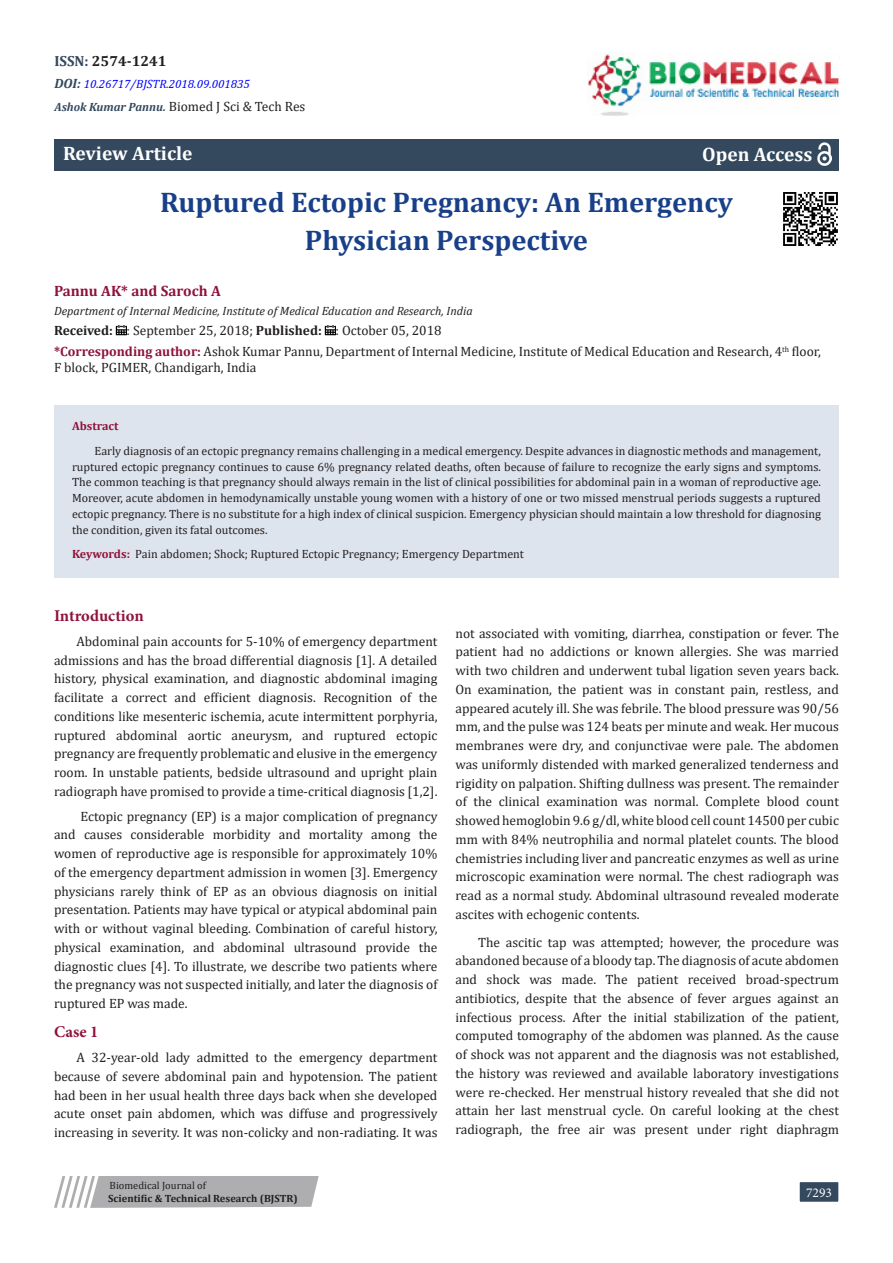
<style>
.page{position:relative;width:893px;height:1263px;background:#fff}
.page>*{position:absolute;margin:0;border:0;box-sizing:border-box;transform-origin:0 0}
.t1{font:700 28.5px/37.5px "Cambria";color:#183f89;text-align:center}
.t2{font:700 19.5px "Cambria";color:#fff}
.t3{font:700 16.5px "Minion Pro";color:#8f133a}
.t4{font:700 15px "Cambria";color:#8f133a}
.t5{font:700 14.7px "Cambria";color:#231f20}
.t6{font:13.5px/18.8px "Cambria";color:#231f20;text-align:justify}
.t7{font:13.5px "Minion Pro";color:#fff}
.t8{font:12px/15.8px "Cambria";color:#231f20;text-align:justify}
.t9{font:italic 12px "Cambria";color:#231f20}
.t10{font:italic 12px "Cambria";color:#00f}
.t11{font:700 12px "Cambria";color:#8f133a}
.t12{font:700 10.5px "Cambria";color:#231f20}
.t13{font:10.5px "Cambria";color:#231f20}
.s1{color:#34495e}
.s2{font-weight:700;font-size:13.5px;color:#34495e}
.s3{font-weight:700;font-style:italic;font-size:12px;color:#34495e}
.s4{font-weight:700}
.s5{font-weight:700;color:#8f133a}
</style>
<div class="page">
<div style="left:799px;top:1181px;width:40px;height:21px;background:#34495e"></div>
<div style="left:798px;top:1180px;width:42px;height:23px;border:2px solid #fff"></div>
<img style="left:587px;top:54px;width:252px;height:62px">
<div style="left:54px;top:139px;width:785px;height:32px;background:#34495e"></div>
<svg style="left:54px;top:1176px;width:265px;height:32px;background:#b8b8ba"></svg>
<svg style="left:116px;top:325px;width:11px;height:10px"></svg>
<svg style="left:325px;top:325px;width:11px;height:10px"></svg>
<div style="left:54px;top:405px;width:785px;height:173px;background:#dee4ed"></div>
<img style="left:817px;top:142px;width:14px;height:23px">
<img style="left:783px;top:192px;width:55px;height:54px">
<p class="t5" style="left:54px;top:50px;width:114px"><span class="s1">ISSN:</span> 2574-1241</p>
<p class="t10" style="left:54px;top:76px;width:197px"><span class="s2">DOI:</span> 10.26717/BJSTR.2018.09.001835</p>
<p class="t6" style="left:54px;top:97px;width:252px"><span class="s3">Ashok Kumar Pannu.</span> Biomed J Sci &amp; Tech Res</p>
<p class="t2" style="left:63px;top:140px;width:131px">Review Article</p>
<p class="t2" style="left:702px;top:140px;width:112px">Open Access</p>
<p class="t1" style="left:160px;top:183px;width:574px">Ruptured Ectopic Pregnancy: An Emergency<br>Physician Perspective</p>
<p class="t4" style="left:54px;top:280px;width:168px">Pannu AK* and Saroch A</p>
<p class="t9" style="left:54px;top:302px;width:420px">Department of Internal Medicine, Institute of Medical Education and Research, India</p>
<p class="t6" style="left:54px;top:321px;width:389px"><span class="s4">Received:</span> : September 25, 2018; <span class="s4">Published:</span> : October 05, 2018</p>
<p class="t6" style="left:54px;top:343px;width:768px;line-height:16.2px"><span class="s5">*Corresponding author:</span> Ashok Kumar Pannu, Department of Internal Medicine, Institute of Medical Education and Research, 4<sup>th</sup> floor,<br>F block, PGIMER, Chandigarh, India</p>
<p class="t11" style="left:72px;top:417px;width:48px">Abstract</p>
<p class="t8" style="left:72px;top:443px;width:750px;text-indent:22px">Early diagnosis of an ectopic pregnancy remains challenging in a medical emergency. Despite advances in diagnostic methods and management, ruptured ectopic pregnancy continues to cause 6% pregnancy related deaths, often because of failure to recognize the early signs and symptoms.<br>The common teaching is that pregnancy should always remain in the list of clinical possibilities for abdominal pain in a woman of reproductive age.<br>Moreover, acute abdomen in hemodynamically unstable young women with a history of one or two missed menstrual periods suggests a ruptured ectopic pregnancy. There is no substitute for a high index of clinical suspicion. Emergency physician should maintain a low threshold for diagnosing the condition, given its fatal outcomes.</p>
<p class="t8" style="left:72px;top:546px;width:453px"><span class="s5">Keywords:</span> Pain abdomen; Shock; Ruptured Ectopic Pregnancy; Emergency Department</p>
<p class="t3" style="left:54px;top:604px;width:91px">Introduction</p>
<p class="t6" style="left:54px;top:632px;width:385px;text-indent:22px">Abdominal pain accounts for 5-10% of emergency department admissions and has the broad differential diagnosis [1]. A detailed history, physical examination, and diagnostic abdominal imaging facilitate a correct and efficient diagnosis. Recognition of the conditions like mesenteric ischemia, acute intermittent porphyria, ruptured abdominal aortic aneurysm, and ruptured ectopic pregnancy are frequently problematic and elusive in the emergency room. In unstable patients, bedside ultrasound and upright plain radiograph have promised to provide a time-critical diagnosis [1,2].</p>
<p class="t6" style="left:54px;top:806px;width:385px;text-indent:26px">Ectopic pregnancy (EP) is a major complication of pregnancy and causes considerable morbidity and mortality among the women of reproductive age is responsible for approximately 10% of the emergency department admission in women [3]. Emergency physicians rarely think of EP as an obvious diagnosis on initial presentation. Patients may have typical or atypical abdominal pain with or without vaginal bleeding. Combination of careful history, physical examination, and abdominal ultrasound provide the diagnostic clues [4]. To illustrate, we describe two patients where the pregnancy was not suspected initially, and later the diagnosis of ruptured EP was made.</p>
<p class="t3" style="left:54px;top:1020px;width:46px">Case 1</p>
<p class="t6" style="left:54px;top:1048px;width:385px;text-indent:22px">A 32-year-old lady admitted to the emergency department because of severe abdominal pain and hypotension. The patient had been in her usual health three days back when she developed acute onset pain abdomen, which was diffuse and progressively increasing in severity. It was non-colicky and non-radiating. It was</p>
<p class="t13" style="left:110px;top:1179px;width:98px">Biomedical Journal of</p>
<p class="t12" style="left:108px;top:1191px;width:191px">Scientific &amp; Technical Research (BJSTR)</p>
<p class="t6" style="left:455px;top:623px;width:385px">not associated with vomiting, diarrhea, constipation or fever. The patient had no addictions or known allergies. She was married with two children and underwent tubal ligation seven years back.<br>On examination, the patient was in constant pain, restless, and appeared acutely ill. She was febrile. The blood pressure was 90/56 mm, and the pulse was 124 beats per minute and weak. Her mucous membranes were dry, and conjunctivae were pale. The abdomen was uniformly distended with marked generalized tenderness and rigidity on palpation. Shifting dullness was present. The remainder of the clinical examination was normal. Complete blood count showed hemoglobin 9.6 g/dl, white blood cell count 14500 per cubic mm with 84% neutrophilia and normal platelet counts. The blood chemistries including liver and pancreatic enzymes as well as urine microscopic examination were normal. The chest radiograph was read as a normal study. Abdominal ultrasound revealed moderate ascites with echogenic contents.</p>
<p class="t6" style="left:455px;top:932px;width:385px;text-indent:22px">The ascitic tap was attempted; however, the procedure was abandoned because of a bloody tap. The diagnosis of acute abdomen and shock was made. The patient received broad-spectrum antibiotics, despite that the absence of fever argues against an infectious process. After the initial stabilization of the patient, computed tomography of the abdomen was planned. As the cause of shock was not apparent and the diagnosis was not established, the history was reviewed and available laboratory investigations were re-checked. Her menstrual history revealed that she did not attain her last menstrual cycle. On careful looking at the chest radiograph, the free air was present under right diaphragm</p>
<p class="t7" style="left:806px;top:1183px;width:27px">7293</p>
</div>
